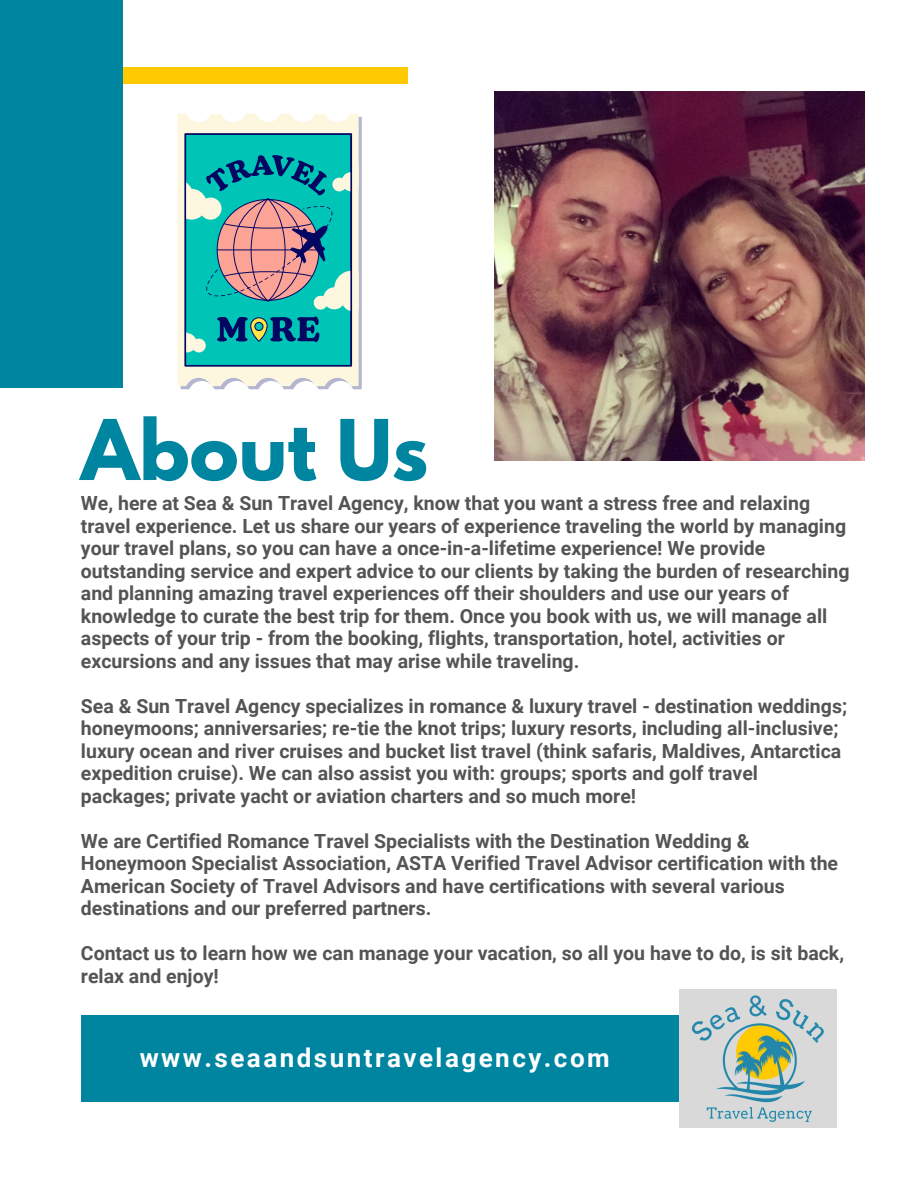
<style>
.page{position:relative;width:918px;height:1188px;background:#fff}
.page>*{position:absolute;margin:0;border:0;box-sizing:border-box;transform-origin:0 0}
.t1{font:700 74.1px "League Spartan";color:#0085a0}
.t2{font:700 26.1px "Roboto";letter-spacing:.095em;color:#fff}
.t3{font:700 19.5px/22.5px "Roboto";color:#545454}
</style>
<div class="page">
<div style="left:81px;top:1015px;width:756px;height:86px;background:#0085a0"></div>
<div style="left:679px;top:989px;width:158px;height:139px;background:#d9d9d9"></div>
<div style="left:0;top:67px;width:408px;height:17px;background:#ffca02"></div>
<div style="left:0;top:0;width:123px;height:388px;background:#0085a0"></div>
<img style="left:691px;top:996px;width:133px;height:126px">
<img style="left:494px;top:92px;width:370px;height:369px">
<svg style="left:177px;top:114px;width:185px;height:276px"></svg>
<svg style="left:178px;top:114px;width:181px;height:272px;background:#65bbb4"></svg>
<div style="left:184px;top:133px;width:168px;height:234px;border:2px solid #030762"></div>
<h1 class="t1" style="left:81px;top:413px;width:349px">About Us</h1>
<p class="t3" style="left:81px;top:492px;width:770px">We, here at Sea &amp; Sun Travel Agency, know that you want a stress free and relaxing travel experience. Let us share our years of experience traveling the world by managing your travel plans, so you can have a once-in-a-lifetime experience! We provide outstanding service and expert advice to our clients by taking the burden of researching and planning amazing travel experiences off their shoulders and use our years of knowledge to curate the best trip for them. Once you book with us, we will manage all aspects of your trip - from the booking, flights, transportation, hotel, activities or excursions and any issues that may arise while traveling.</p>
<p class="t3" style="left:81px;top:695px;width:768px">Sea &amp; Sun Travel Agency specializes in romance &amp; luxury travel - destination weddings; honeymoons; anniversaries; re-tie the knot trips; luxury resorts, including all-inclusive; luxury ocean and river cruises and bucket list travel (think safaris, Maldives, Antarctica expedition cruise). We can also assist you with: groups; sports and golf travel packages; private yacht or aviation charters and so much more!</p>
<p class="t3" style="left:81px;top:830px;width:759px">We are Certified Romance Travel Specialists with the Destination Wedding &amp; Honeymoon Specialist Association, ASTA Verified Travel Advisor certification with the American Society of Travel Advisors and have certifications with several various destinations and our preferred partners.</p>
<p class="t3" style="left:81px;top:942px;width:765px">Contact us to learn how we can manage your vacation, so all you have to do, is sit back, relax and enjoy!</p>
<h2 class="t2" style="left:140px;top:1042px;width:471px">www.seaandsuntravelagency.com</h2>
</div>
